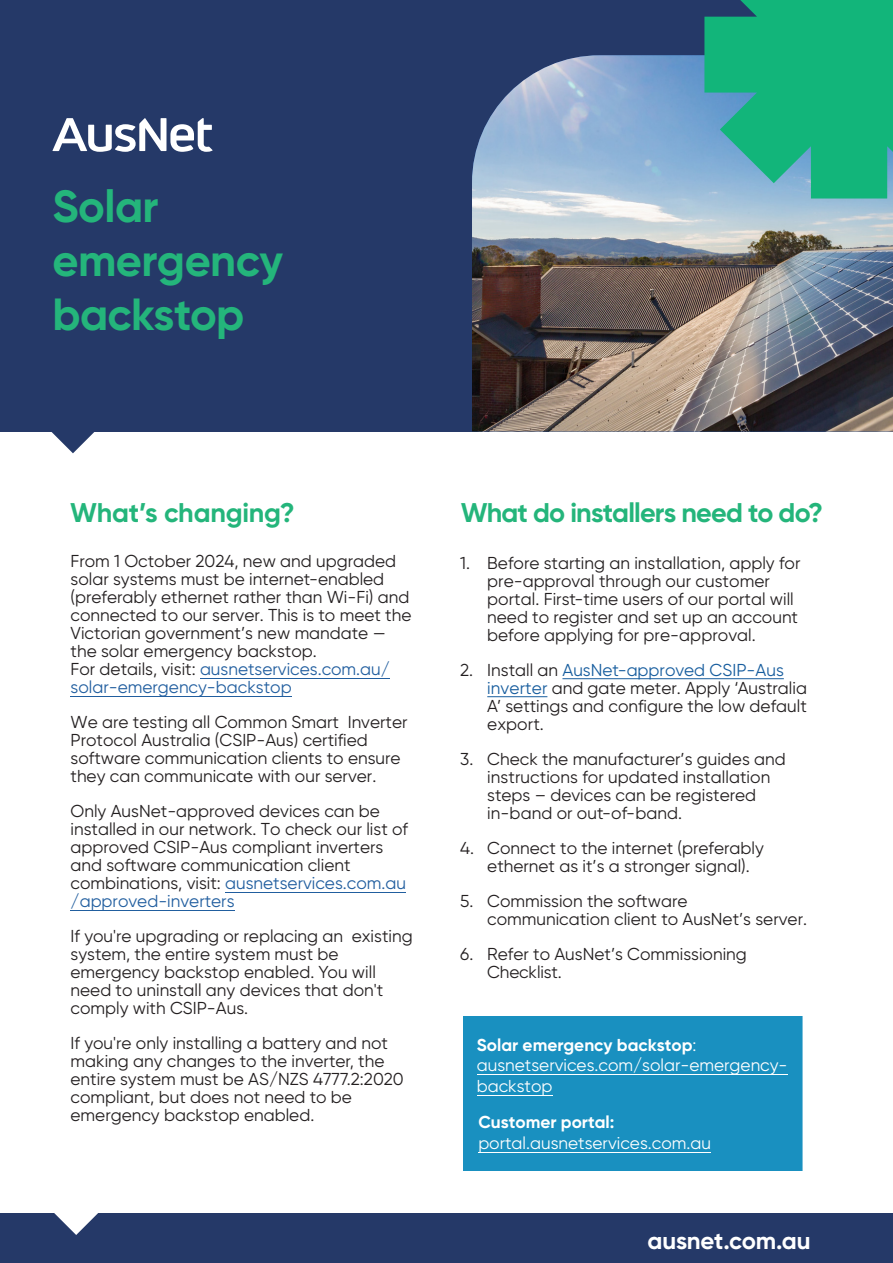
<style>
.page{position:relative;width:893px;height:1263px;background:#fff}
.page>*{position:absolute;margin:0;border:0;box-sizing:border-box;transform-origin:0 0}
.t1{font:700 45px/54px "Gilroy";letter-spacing:-.01em;color:#24b57b}
.t2{font:700 27px "Gilroy";letter-spacing:-.03em;color:#24b57b}
.t3{font:700 27px "Gilroy";letter-spacing:-.01em;color:#24b57b}
.t4{font:700 24px "Gilroy";letter-spacing:-.01em;color:#fff}
.t5{font:17.25px/18px "Gilroy";color:#231f20}
.t6{font:17.25px/20.7px "Gilroy";color:#fff}
.t7{font:700 17.25px "Gilroy";color:#fff}
.s1{color:#215e9f}
.s2{color:#175d9e}
.s3{font-weight:700}
</style>
<div class="page">
<div style="left:0;top:0;width:893px;height:20px;background:#253968"></div>
<div style="left:0;top:17px;width:893px;height:415px;background:#253968"></div>
<svg style="left:52px;top:118px;width:161px;height:34px"></svg>
<svg style="left:51px;top:432px;width:43px;height:21px"></svg>
<div style="left:0;top:1213px;width:893px;height:50px;background:#253968"></div>
<img style="left:472px;top:55px;width:421px;height:377px">
<svg style="left:704px;top:0;width:189px;height:198px"></svg>
<hr style="left:562px;top:678px;width:222px;height:1px;background:#175d9e">
<hr style="left:487px;top:696px;width:60px;height:1px;background:#175d9e">
<hr style="left:200px;top:677px;width:190px;height:1px;background:#215e9f">
<hr style="left:71px;top:695px;width:221px;height:1px;background:#215e9f">
<hr style="left:225px;top:892px;width:181px;height:1px;background:#215e9f">
<hr style="left:71px;top:910px;width:164px;height:1px;background:#215e9f">
<div style="left:464px;top:1016px;width:339px;height:154px;background:#1990c0"></div>
<hr style="left:478px;top:1151px;width:233px;height:1px;background:#fff">
<hr style="left:477px;top:1095px;width:75px;height:1px;background:#fff">
<hr style="left:477px;top:1074px;width:311px;height:1px;background:#fff">
<svg style="left:54px;top:1213px;width:44px;height:22px"></svg>
<p class="t1" style="left:52px;top:179px;width:232px">Solar emergency backstop</p>
<p class="t3" style="left:70px;top:496px;width:226px">What’s changing?</p>
<p class="t5" style="left:71px;top:552px;width:342px">From 1 October 2024, new and upgraded solar systems must be internet-enabled (preferably ethernet rather than Wi-Fi) and connected to our server. This is to meet the Victorian government’s new mandate — the solar emergency backstop.<br>For details, visit: <span class="s1">ausnetservices.com.au/ solar-emergency-backstop</span></p>
<p class="t5" style="left:71px;top:713px;width:338px">We are testing all Common Smart Inverter Protocol Australia (CSIP-Aus) certified software communication clients to ensure they can communicate with our server.</p>
<p class="t5" style="left:71px;top:802px;width:339px">Only AusNet-approved devices can be installed in our network. To check our list of approved CSIP-Aus compliant inverters and software communication client combinations, visit: <span class="s1">ausnetservices.com.au /approved-inverters</span></p>
<p class="t5" style="left:71px;top:927px;width:344px">If you're upgrading or replacing an existing system, the entire system must be emergency backstop enabled. You will need to uninstall any devices that don't comply with CSIP-Aus.</p>
<p class="t5" style="left:71px;top:1034px;width:335px">If you're only installing a battery and not making any changes to the inverter, the entire system must be AS/NZS 4777.2:2020 compliant, but does not need to be emergency backstop enabled.</p>
<p class="t2" style="left:461px;top:496px;width:364px">What do installers need to do?</p>
<p class="t5" style="left:487px;top:554px;width:315px;text-indent:-27px">1. Before starting an installation, apply for pre-approval through our customer portal. First-time users of our portal will need to register and set up an account before applying for pre-approval.</p>
<p class="t5" style="left:487px;top:661px;width:321px;text-indent:-27px">2. Install an <span class="s2">AusNet-approved CSIP-Aus inverter</span> and gate meter. Apply ‘Australia A’ settings and configure the low default export.</p>
<p class="t5" style="left:487px;top:750px;width:300px;text-indent:-27px">3. Check the manufacturer’s guides and instructions for updated installation steps – devices can be registered in-band or out-of-band.</p>
<p class="t5" style="left:487px;top:839px;width:278px;text-indent:-27px">4. Connect to the internet (preferably ethernet as it’s a stronger signal).</p>
<p class="t5" style="left:487px;top:892px;width:321px;text-indent:-27px">5. Commission the software communication client to AusNet’s server.</p>
<p class="t5" style="left:487px;top:945px;width:261px;text-indent:-27px">6. Refer to AusNet’s Commissioning<br>Checklist.</p>
<p class="t6" style="left:477px;top:1034px;width:312px"><span class="s3">Solar emergency backstop</span>: ausnetservices.com/solar-emergency&shy;backstop</p>
<p class="t7" style="left:478px;top:1111px;width:138px">Customer portal:</p>
<p class="t6" style="left:478px;top:1132px;width:234px">portal.ausnetservices.com.au</p>
<p class="t4" style="left:647px;top:1225px;width:165px">ausnet.com.au</p>
</div>
